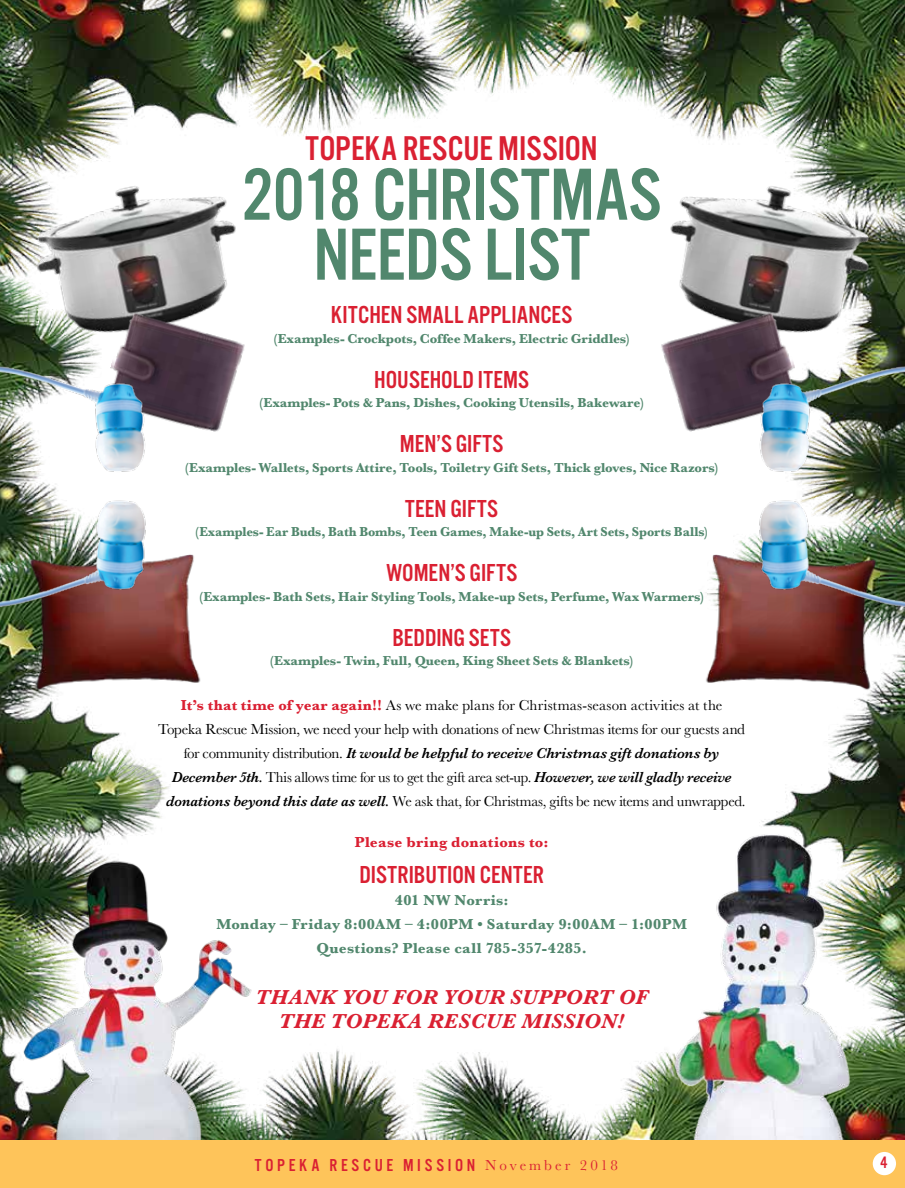
<style>
.page{position:relative;width:905px;height:1188px;background:#fff}
.page>*{position:absolute;margin:0;border:0;box-sizing:border-box;transform-origin:0 0}
.t1{font:76.5px/60px "Alternate Got No 3 D";letter-spacing:-.005em;color:#51876d;text-align:center}
.t2{font:35.7px "Alternate Got No 3 D";letter-spacing:.005em;color:#da2032}
.t3{font:25.5px "Alternate Got No 3 D";letter-spacing:.005em;color:#da2032}
.t4{font:italic 700 21px/24px "Baskerville";letter-spacing:.02em;color:#da2032;text-align:center}
.t5{font:18px "Alternate Got No 3 D";letter-spacing:.21em;color:#da2032}
.t6{font:17.25px "Alternate Got No 3 D";color:#da2032}
.t7{font:15px/24px "Baskerville";letter-spacing:-.01em;color:#000;text-align:center}
.t8{font:700 15px/24px "Baskerville";letter-spacing:.025em;color:#51876d;text-align:center}
.t9{font:700 15px "Baskerville";letter-spacing:.02em;color:#da2032}
.t10{font:700 13.5px "Baskerville";letter-spacing:-.01em;color:#51876d}
.t11{font:700 13.5px "Baskerville";letter-spacing:-.01em;color:#51876d;scale:.96 1}
.s1{font-weight:700;color:#da2032}
.s2{font-weight:600;font-style:italic}
.s3{font-family:"Baskerville";font-size:15px}
</style>
<div class="page">
<img style="left:0;top:0;width:904px;height:1140px">
<img style="left:0;top:852px;width:313px;height:288px">
<img style="left:566px;top:834px;width:338px;height:306px">
<div style="left:0;top:1140px;width:904px;height:48px;background:#fec45a"></div>
<div style="left:872px;top:1152px;width:24px;height:23px;background:#fff;border-radius:50%"></div>
<img style="left:637px;top:158px;width:262px;height:199px">
<img style="left:6px;top:158px;width:262px;height:199px">
<img style="left:656px;top:307px;width:149px;height:131px">
<img style="left:100px;top:307px;width:149px;height:131px">
<img style="left:696px;top:540px;width:194px;height:156px">
<img style="left:14px;top:540px;width:195px;height:156px">
<img style="left:740px;top:363px;width:164px;height:247px">
<img style="left:0;top:363px;width:165px;height:247px">
<h2 class="t2" style="left:305px;top:130px;width:294px">TOPEKA RESCUE MISSION</h2>
<h1 class="t1" style="left:242px;top:164px;width:421px">2018 CHRISTMAS<br>NEEDS LIST</h1>
<h3 class="t3" style="left:331px;top:302px;width:243px">KITCHEN SMALL APPLIANCES</h3>
<p class="t10" style="left:273px;top:329px;width:358px">(Examples- Crockpots, Coffee Makers, Electric Griddles)</p>
<h3 class="t3" style="left:374px;top:366px;width:156px">HOUSEHOLD ITEMS</h3>
<p class="t10" style="left:259px;top:393px;width:387px">(Examples- Pots &amp; Pans, Dishes, Cooking Utensils, Bakeware)</p>
<h3 class="t3" style="left:400px;top:431px;width:105px">MEN’S GIFTS</h3>
<p class="t10" style="left:184px;top:458px;width:536px">(Examples- Wallets, Sports Attire, Tools, Toiletry Gift Sets, Thick gloves, Nice Razors)</p>
<h3 class="t3" style="left:405px;top:495px;width:94px">TEEN GIFTS</h3>
<p class="t11" style="left:195px;top:522px;width:536px">(Examples- Ear Buds, Bath Bombs, Teen Games, Make-up Sets, Art Sets, Sports Balls)</p>
<h3 class="t3" style="left:386px;top:560px;width:133px">WOMEN’S GIFTS</h3>
<p class="t10" style="left:199px;top:587px;width:507px">(Examples- Bath Sets, Hair Styling Tools, Make-up Sets, Perfume, Wax Warmers)</p>
<h3 class="t3" style="left:392px;top:624px;width:120px">BEDDING SETS</h3>
<p class="t10" style="left:269px;top:651px;width:366px">(Examples- Twin, Full, Queen, King Sheet Sets &amp; Blankets)</p>
<p class="t7" style="left:158px;top:694px;width:589px"><span class="s1">It’s that time of year again!!</span> As we make plans for Christmas-season activities at the Topeka Rescue Mission, we need your help with donations of new Christmas items for our guests and for community distribution. <span class="s2">It would be helpful to receive Christmas gift donations by December 5th.</span> This allows time for us to get the gift area set-up. <span class="s2">However, we will gladly receive donations beyond this date as well.</span> We ask that, for Christmas, gifts be new items and unwrapped.</p>
<p class="t9" style="left:355px;top:831px;width:195px">Please bring donations to:</p>
<h3 class="t3" style="left:359px;top:861px;width:186px">DISTRIBUTION CENTER</h3>
<p class="t8" style="left:216px;top:888px;width:472px">401 NW Norris:<br>Monday – Friday 8:00AM – 4:00PM • Saturday 9:00AM – 1:00PM<br>Questions? Please call 785-357-4285.</p>
<h3 class="t4" style="left:256px;top:985px;width:393px">THANK YOU FOR YOUR SUPPORT OF<br>THE TOPEKA RESCUE MISSION!</h3>
<p class="t5" style="left:255px;top:1156px;width:364px">TOPEKA RESCUE MISSION <span class="s3">November 2018</span></p>
<p class="t6" style="left:880px;top:1154px;width:9px">4</p>
</div>
